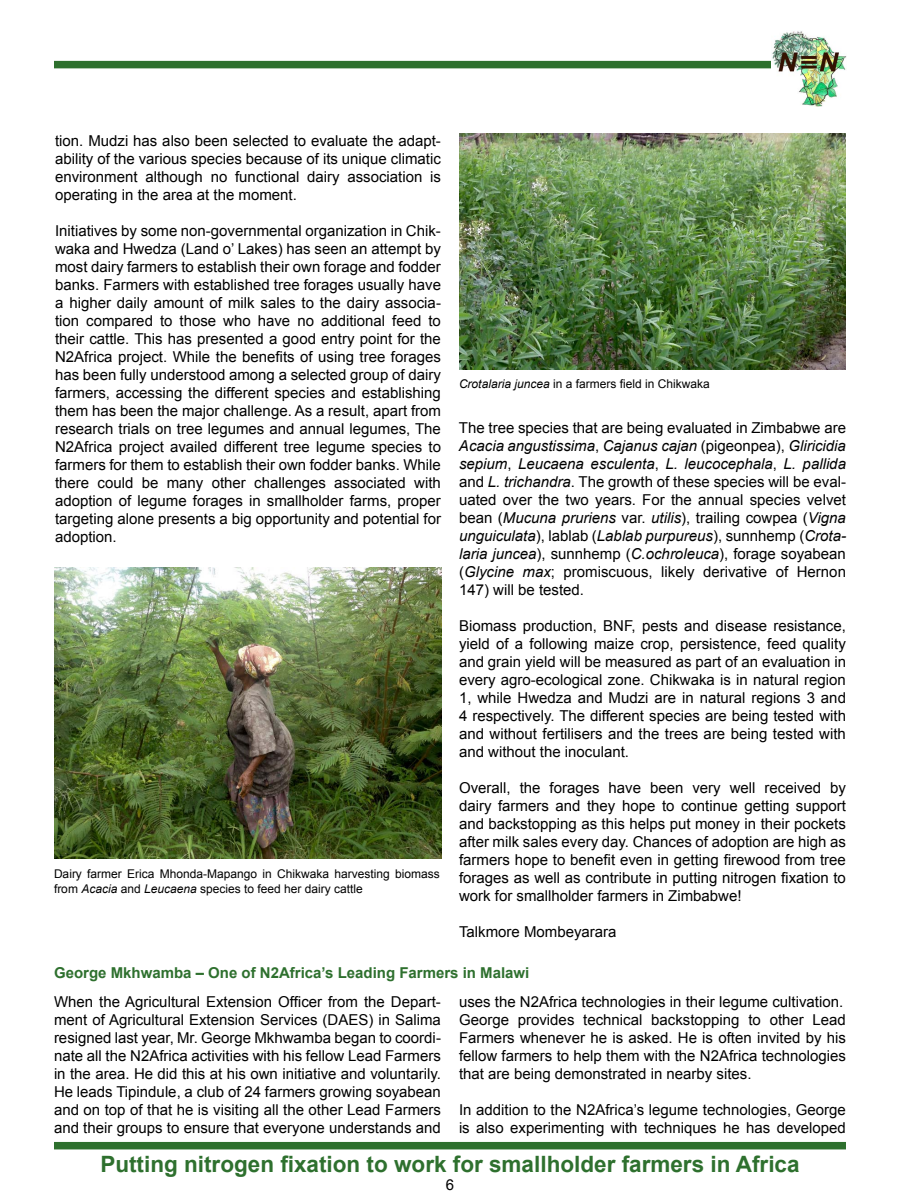
<style>
.page{position:relative;width:900px;height:1200px;background:#fff}
.page>*{position:absolute;margin:0;border:0;box-sizing:border-box;transform-origin:0 0}
.t1{font:700 22.5px "Arial";color:#2e702e}
.t2{font:15px/18px "Arial";color:#000;text-align:justify}
.t3{font:700 15px "Arial";color:#2e702e}
.t4{font:12px/14.4px "Arial";color:#000}
.s1{font-style:italic}
</style>
<div class="page">
<div style="left:54px;top:1142px;width:792px;height:7px;background:#2e702e"></div>
<div style="left:54px;top:61px;width:717px;height:7px;background:#2e702e"></div>
<img style="left:772px;top:31px;width:74px;height:76px">
<img style="left:54px;top:568px;width:387px;height:290px">
<img style="left:459px;top:134px;width:387px;height:236px">
<p class="t2" style="left:55px;top:132px;width:387px">tion. Mudzi has also been selected to evaluate the adapt&shy;ability of the various species because of its unique climatic environment although no functional dairy association is operating in the area at the moment.</p>
<p class="t2" style="left:55px;top:222px;width:387px">Initiatives by some non-governmental organization in Chik&shy;waka and Hwedza (Land o’ Lakes) has seen an attempt by most dairy farmers to establish their own forage and fodder banks. Farmers with established tree forages usually have a higher daily amount of milk sales to the dairy associa&shy;tion compared to those who have no additional feed to their cattle. This has presented a good entry point for the N2Africa project. While the benefits of using tree forages has been fully understood among a selected group of dairy farmers, accessing the different species and establishing them has been the major challenge. As a result, apart from research trials on tree legumes and annual legumes, The N2Africa project availed different tree legume species to farmers for them to establish their own fodder banks. While there could be many other challenges associated with adoption of legume forages in smallholder farms, proper targeting alone presents a big opportunity and potential for adoption.</p>
<p class="t4" style="left:54px;top:867px;width:387px">Dairy farmer Erica Mhonda-Mapango in Chikwaka harvesting biomass from <span class="s1">Acacia</span> and <span class="s1">Leucaena</span> species to feed her dairy cattle</p>
<p class="t4" style="left:459px;top:377px;width:252px"><span class="s1">Crotalaria juncea</span> in a farmers field in Chikwaka</p>
<p class="t2" style="left:459px;top:419px;width:389px">The tree species that are being evaluated in Zimbabwe are <span class="s1">Acacia angustissima</span>, <span class="s1">Cajanus cajan</span> (pigeonpea), <span class="s1">Gliricidia sepium</span>, <span class="s1">Leucaena esculenta</span>, <span class="s1">L. leucocephala</span>, <span class="s1">L. pallida </span>and <span class="s1">L. trichandra</span>. The growth of these species will be eval&shy;uated over the two years. For the annual species velvet bean (<span class="s1">Mucuna pruriens</span> var. <span class="s1">utilis</span>), trailing cowpea (<span class="s1">Vigna unguiculata</span>), lablab (<span class="s1">Lablab purpureus</span>), sunnhemp (<span class="s1">Crota&shy;laria juncea</span>), sunnhemp (<span class="s1">C.ochroleuca</span>), forage soyabean (<span class="s1">Glycine max</span>; promiscuous, likely derivative of Hernon 147) will be tested.</p>
<p class="t2" style="left:459px;top:617px;width:388px">Biomass production, BNF, pests and disease resistance, yield of a following maize crop, persistence, feed quality and grain yield will be measured as part of an evaluation in every agro-ecological zone. Chikwaka is in natural region 1, while Hwedza and Mudzi are in natural regions 3 and 4 respectively. The different species are being tested with and without fertilisers and the trees are being tested with and without the inoculant.</p>
<p class="t2" style="left:459px;top:779px;width:388px">Overall, the forages have been very well received by dairy farmers and they hope to continue getting support and backstopping as this helps put money in their pockets after milk sales every day. Chances of adoption are high as farmers hope to benefit even in getting firewood from tree forages as well as contribute in putting nitrogen fixation to work for smallholder farmers in Zimbabwe!</p>
<p class="t2" style="left:459px;top:923px;width:159px">Talkmore Mombeyarara</p>
<p class="t3" style="left:54px;top:963px;width:477px">George Mkhwamba – One of N2Africa’s Leading Farmers in Malawi</p>
<p class="t2" style="left:54px;top:993px;width:389px">When the Agricultural Extension Officer from the Depart&shy;ment of Agricultural Extension Services (DAES) in Salima resigned last year, Mr. George Mkhwamba began to coordi&shy;nate all the N2Africa activities with his fellow Lead Farmers in the area. He did this at his own initiative and voluntarily.<br>He leads Tipindule, a club of 24 farmers growing soyabean and on top of that he is visiting all the other Lead Farmers and their groups to ensure that everyone understands and</p>
<p class="t2" style="left:459px;top:993px;width:388px;text-align:left">uses the N2Africa technologies in their legume cultivation.<br>George provides technical backstopping to other Lead Farmers whenever he is asked. He is often invited by his fellow farmers to help them with the N2Africa technologies that are being demonstrated in nearby sites.</p>
<p class="t2" style="left:459px;top:1101px;width:388px">In addition to the N2Africa’s legume technologies, George is also experimenting with techniques he has developed</p>
<h1 class="t1" style="left:100px;top:1149px;width:701px">Putting nitrogen fixation to work for smallholder farmers in Africa</h1>
<p class="t2" style="left:446px;top:1176px;width:10px">6</p>
</div>
